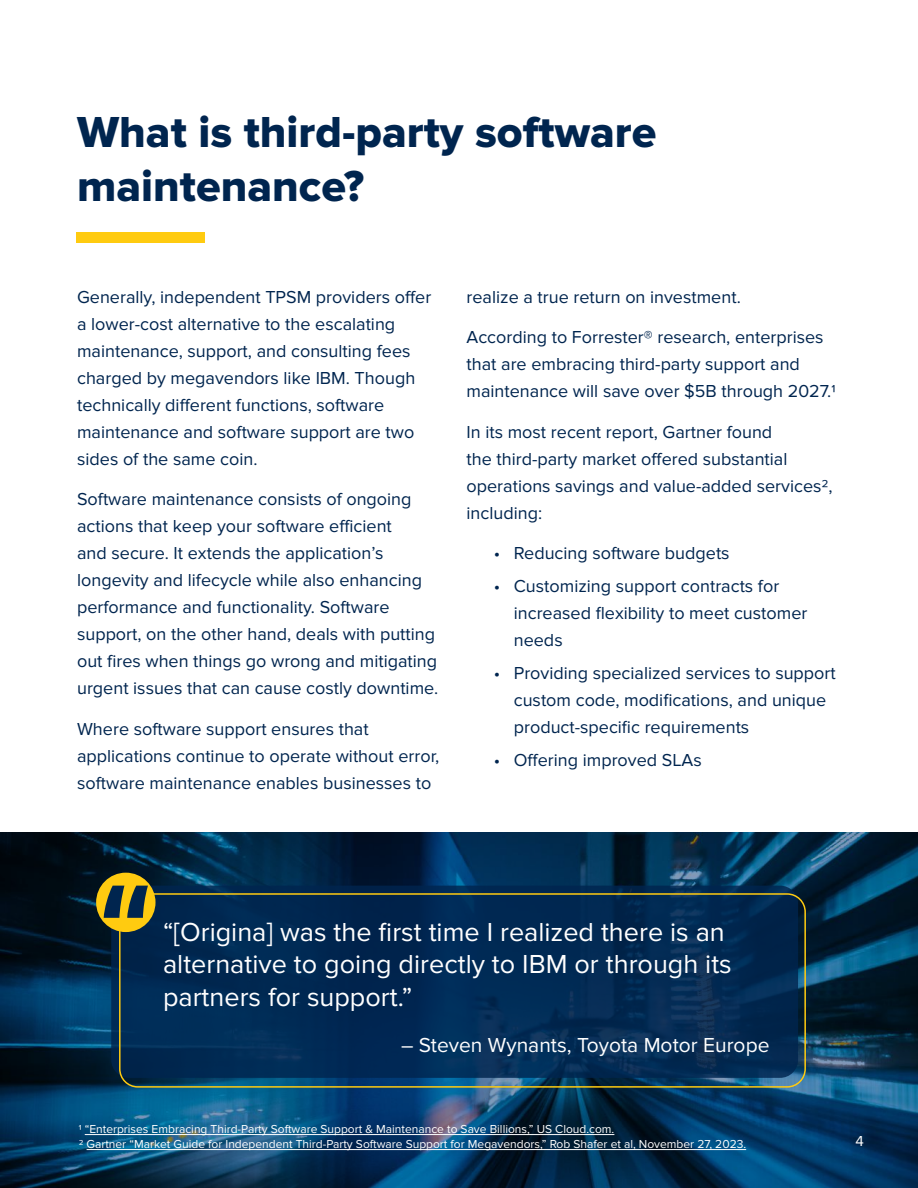
<style>
.page{position:relative;width:918px;height:1188px;background:#fff}
.page>*{position:absolute;margin:0;border:0;box-sizing:border-box;transform-origin:0 0}
.t1{font:45px/54px "Proxima Nova Extrabld";color:#00254f}
.t2{font:27px/32.4px "Proxima Nova";color:#fff}
.t3{font:21px "Proxima Nova";color:#fff}
.t4{font:18px/27px "Proxima Nova";color:#00254f}
.t5{font:15px "Proxima Nova";color:#fff}
.t6{font:12px/15px "Proxima Nova";color:#fff}
</style>
<div class="page">
<svg style="left:0;top:833px;width:918px;height:355px;background:#063455"></svg>
<div style="left:77px;top:233px;width:128px;height:10px;background:#ffcb10"></div>
<div style="left:111px;top:886px;width:687px;height:192px;background:#00254f;border-radius:18px"></div>
<div style="left:119px;top:893px;width:687px;height:195px;border:2px solid #ffcb10;border-radius:18px"></div>
<div style="left:96px;top:873px;width:60px;height:59px;background:#ffcb10;border-radius:50%"></div>
<svg style="left:104px;top:886px;width:44px;height:32px"></svg>
<hr style="left:85px;top:1134px;width:529px;height:1px;background:#fff">
<hr style="left:87px;top:1149px;width:659px;height:1px;background:#fff">
<h1 class="t1" style="left:77px;top:107px;width:581px">What is third-party software maintenance?</h1>
<p class="t4" style="left:77px;top:284px;width:356px">Generally, independent TPSM providers offer a lower-cost alternative to the escalating maintenance, support, and consulting fees charged by megavendors like IBM. Though technically different functions, software maintenance and software support are two sides of the same coin.</p>
<p class="t4" style="left:77px;top:486px;width:363px">Software maintenance consists of ongoing actions that keep your software efficient<br>and secure. It extends the application’s longevity and lifecycle while also enhancing performance and functionality. Software support, on the other hand, deals with putting out fires when things go wrong and mitigating urgent issues that can cause costly downtime.</p>
<p class="t4" style="left:77px;top:716px;width:364px">Where software support ensures that applications continue to operate without error, software maintenance enables businesses to</p>
<p class="t4" style="left:467px;top:284px;width:276px">realize a true return on investment.</p>
<p class="t4" style="left:467px;top:324px;width:371px">According to Forrester® research, enterprises that are embracing third-party support and maintenance will save over $5B through 2027.1</p>
<p class="t4" style="left:467px;top:419px;width:368px">In its most recent report, Gartner found<br>the third-party market offered substantial operations savings and value-added services2, including:</p>
<p class="t4" style="left:494px;top:540px;width:237px">• Reducing software budgets</p>
<p class="t4" style="left:514px;top:573px;width:295px;text-indent:-20px">• Customizing support contracts for increased flexibility to meet customer needs</p>
<p class="t4" style="left:514px;top:660px;width:323px;text-indent:-20px">• Providing specialized services to support custom code, modifications, and unique product-specific requirements</p>
<p class="t4" style="left:494px;top:747px;width:209px">• Offering improved SLAs</p>
<h2 class="t2" style="left:163px;top:916px;width:570px">“[Origina] was the first time I realized there is an alternative to going directly to IBM or through its partners for support.”</h2>
<p class="t3" style="left:401px;top:1032px;width:370px">– Steven Wynants, Toyota Motor Europe</p>
<p class="t6" style="left:79px;top:1122px;width:669px">1 “Enterprises Embracing Third-Party Software Support &amp; Maintenance to Save Billions,” US Cloud.com.<br>2 Gartner “Market Guide for Independent Third-Party Software Support for Megavendors,” Rob Shafer et al, November 27, 2023.</p>
<p class="t5" style="left:856px;top:1132px;width:10px">4</p>
</div>
